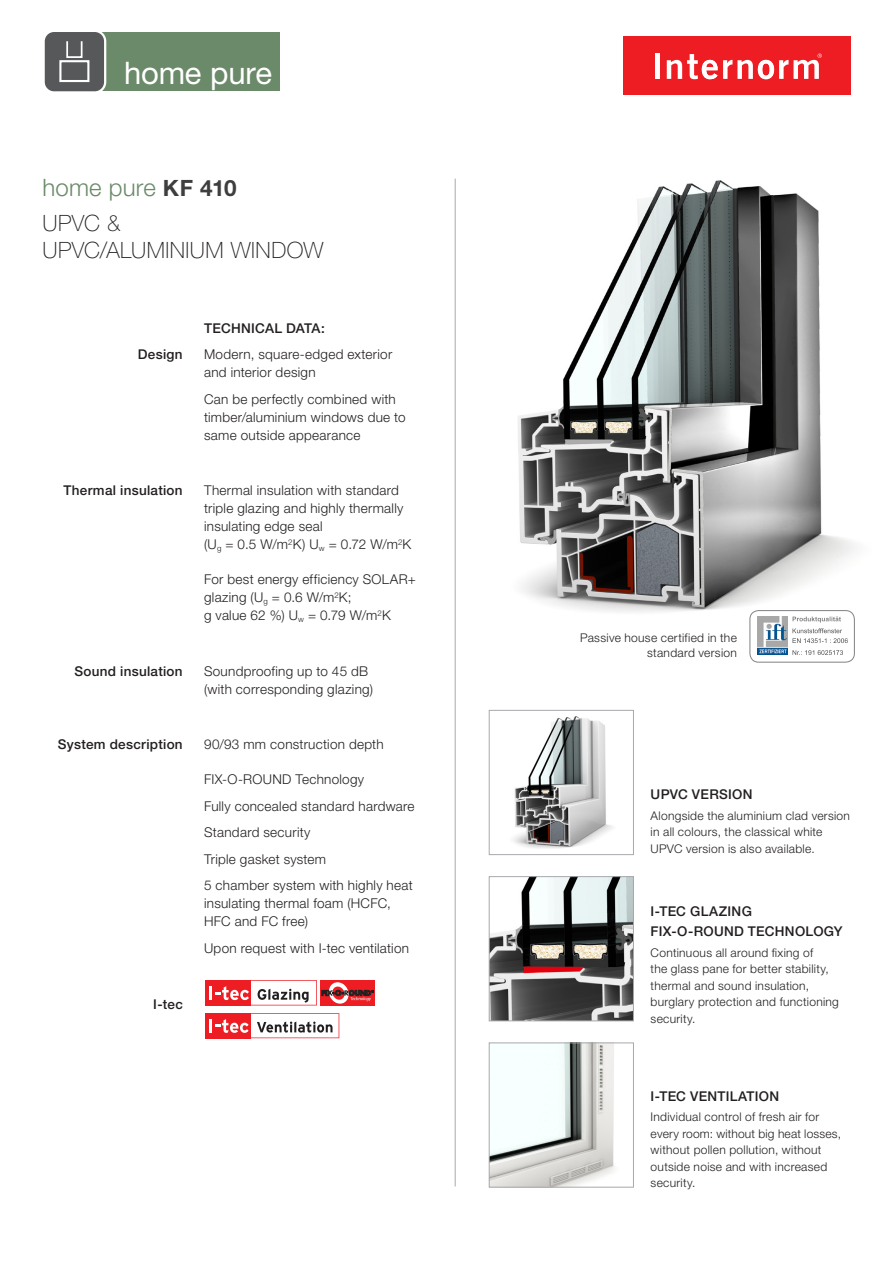
<style>
.page{position:relative;width:893px;height:1263px;background:#fff}
.page>*{position:absolute;margin:0;border:0;box-sizing:border-box;transform-origin:0 0}
.t1{font:31.05px "Helvetica Neue LT Pro";letter-spacing:-.005em;color:#fff}
.SUBLINE{font:300 24px "Helvetica Neue LT Pro";letter-spacing:.005em;color:#6b8a69}
.SUBLINE_BOLD{font:100 22.5px/27px "Helvetica Neue LT Pro";letter-spacing:.02em;color:#231f20}
.AUFZÄHLUNG{font:300 13.5px/18px "Helvetica Neue LT Pro";letter-spacing:.02em;color:#231f20}
.AUFZÄHLUNG_BOLD{font:300 13.5px/18px "Helvetica Neue LT Pro";letter-spacing:.02em;color:#231f20}
.LAUFTEXT{font:500 13.5px/19.5px "Helvetica Neue LT Pro";letter-spacing:.02em;color:#231f20}
.AUFZÄHLUNG_BOLD-2{font:500 13.5px "Helvetica Neue LT Pro";letter-spacing:.02em;color:#231f20}
.AUFZÄHLUNG-2{font:500 13.5px "Helvetica Neue LT Pro";letter-spacing:.02em;color:#231f20}
.LAUFTEXT-2{font:300 12px/16.5px "Helvetica Neue LT Pro";letter-spacing:.025em;color:#231f20}
.AUFZÄHLUNG-3{font:300 12px/15px "Helvetica Neue LT Pro";letter-spacing:.025em;color:#231f20;text-align:right}
.s1{font-weight:700;font-size:22.5px;color:#3e3e3f}
</style>
<div class="page">
<div style="left:63px;top:33px;width:217px;height:58px;background:#6b8a69"></div>
<div style="left:44px;top:31px;width:61px;height:61px;background:#57585a;border-radius:10px"></div>
<div style="left:43px;top:30px;width:63px;height:64px;border:2px solid #fff;border-radius:10px"></div>
<div style="left:59px;top:60px;width:30px;height:22px;border:2px solid #fff"></div>
<div style="left:66px;top:40px;width:17px;height:18px;border:2px solid #fff"></div>
<div style="left:623px;top:37px;width:227px;height:58px;background:#ee1d23"></div>
<hr style="left:655px;top:53px;width:4px;height:26px;background:#fff">
<svg style="left:667px;top:54px;width:50px;height:25px"></svg>
<svg style="left:723px;top:54px;width:99px;height:25px"></svg>
<img style="left:488px;top:180px;width:367px;height:535px">
<svg style="left:792px;top:616px;width:56px;height:27px"></svg>
<svg style="left:792px;top:650px;width:51px;height:5px"></svg>
<img style="left:757px;top:616px;width:31px;height:39px">
<div style="left:749px;top:610px;width:106px;height:52px;border:1px solid #808285;border-radius:9px"></div>
<img style="left:491px;top:878px;width:141px;height:141px">
<div style="left:489px;top:876px;width:145px;height:145px;border:1px solid #a8a9ad"></div>
<img style="left:491px;top:712px;width:141px;height:136px">
<div style="left:489px;top:710px;width:145px;height:145px;border:1px solid #a8a9ad"></div>
<img style="left:491px;top:1045px;width:124px;height:140px">
<div style="left:489px;top:1043px;width:145px;height:144px;border:1px solid #a8a9ad"></div>
<hr style="left:455px;top:179px;width:1px;height:1007px;background:#a8a9ad">
<div style="left:320px;top:980px;width:55px;height:25px;background:#ee1d23"></div>
<div style="left:205px;top:980px;width:46px;height:25px;background:#ee1d23"></div>
<svg style="left:209px;top:980px;width:165px;height:25px"></svg>
<div style="left:205px;top:1013px;width:46px;height:25px;background:#ee1d23"></div>
<svg style="left:209px;top:1013px;width:130px;height:25px"></svg>
<p class="t1" style="left:124px;top:53px;width:150px">home pure</p>
<p class="SUBLINE" style="left:43px;top:173px;width:196px">home pure <span class="s1">KF 410</span></p>
<p class="SUBLINE_BOLD" style="left:43px;top:209px;width:282px">UPVC &amp;<br>UPVC/ALUMINIUM WINDOW</p>
<p class="AUFZÄHLUNG_BOLD-2" style="left:204px;top:320px;width:122px">TECHNICAL DATA:</p>
<p class="AUFZÄHLUNG_BOLD-2" style="left:138px;top:346px;width:46px">Design</p>
<p class="AUFZÄHLUNG_BOLD" style="left:204px;top:345px;width:190px">Modern, square-edged exterior and interior design</p>
<p class="AUFZÄHLUNG_BOLD" style="left:204px;top:390px;width:203px">Can be perfectly combined with timber/aluminium windows due to same outside appearance</p>
<p class="AUFZÄHLUNG_BOLD-2" style="left:64px;top:482px;width:121px">Thermal insulation</p>
<p class="AUFZÄHLUNG_BOLD" style="left:204px;top:481px;width:209px">Thermal insulation with standard triple glazing and highly thermally insulating edge seal<br>(U<sub>g</sub> = 0.5 W/m<sup>2</sup>K) U<sub>w</sub> = 0.72 W/m<sup>2</sup>K</p>
<p class="AUFZÄHLUNG" style="left:204px;top:570px;width:213px">For best energy efficiency SOLAR+ glazing (U<sub>g</sub> = 0.6 W/m<sup>2</sup>K;<br>g value 62 %) U<sub>w</sub> = 0.79 W/m<sup>2</sup>K</p>
<p class="AUFZÄHLUNG-2" style="left:74px;top:663px;width:110px">Sound insulation</p>
<p class="AUFZÄHLUNG" style="left:204px;top:662px;width:170px">Soundproofing up to 45 dB (with corresponding glazing)</p>
<p class="AUFZÄHLUNG-2" style="left:58px;top:736px;width:126px">System description</p>
<p class="AUFZÄHLUNG" style="left:204px;top:735px;width:181px">90/93 mm construction depth</p>
<p class="AUFZÄHLUNG" style="left:204px;top:770px;width:162px">FIX-O-ROUND Technology</p>
<p class="AUFZÄHLUNG" style="left:204px;top:797px;width:212px">Fully concealed standard hardware</p>
<p class="AUFZÄHLUNG" style="left:204px;top:823px;width:108px">Standard security</p>
<p class="AUFZÄHLUNG" style="left:204px;top:850px;width:124px">Triple gasket system</p>
<p class="AUFZÄHLUNG" style="left:204px;top:876px;width:210px">5 chamber system with highly heat insulating thermal foam (HCFC,<br>HFC and FC free)</p>
<p class="AUFZÄHLUNG" style="left:204px;top:939px;width:206px">Upon request with I-tec ventilation</p>
<p class="AUFZÄHLUNG-2" style="left:153px;top:995px;width:31px">I-tec</p>
<p class="AUFZÄHLUNG-3" style="left:580px;top:630px;width:158px">Passive house certified in the standard version</p>
<p class="LAUFTEXT" style="left:651px;top:784px;width:104px">UPVC VERSION</p>
<p class="LAUFTEXT-2" style="left:651px;top:807px;width:201px">Alongside the aluminium clad version in all colours, the classical white<br>UPVC version is also available.</p>
<p class="LAUFTEXT" style="left:651px;top:902px;width:194px">I-TEC GLAZING<br>FIX-O-ROUND TECHNOLOGY</p>
<p class="LAUFTEXT-2" style="left:651px;top:944px;width:164px">Continuous all around fixing of</p>
<p class="LAUFTEXT-2" style="left:651px;top:960px;width:180px">the glass pane for better stability,</p>
<p class="LAUFTEXT-2" style="left:651px;top:977px;width:190px">thermal and sound insulation, burglary protection and functioning security.</p>
<p class="LAUFTEXT" style="left:651px;top:1086px;width:130px">I-TEC VENTILATION</p>
<p class="LAUFTEXT-2" style="left:651px;top:1108px;width:192px">Individual control of fresh air for every room: without big heat losses, without pollen pollution, without outside noise and with increased security.</p>
</div>
